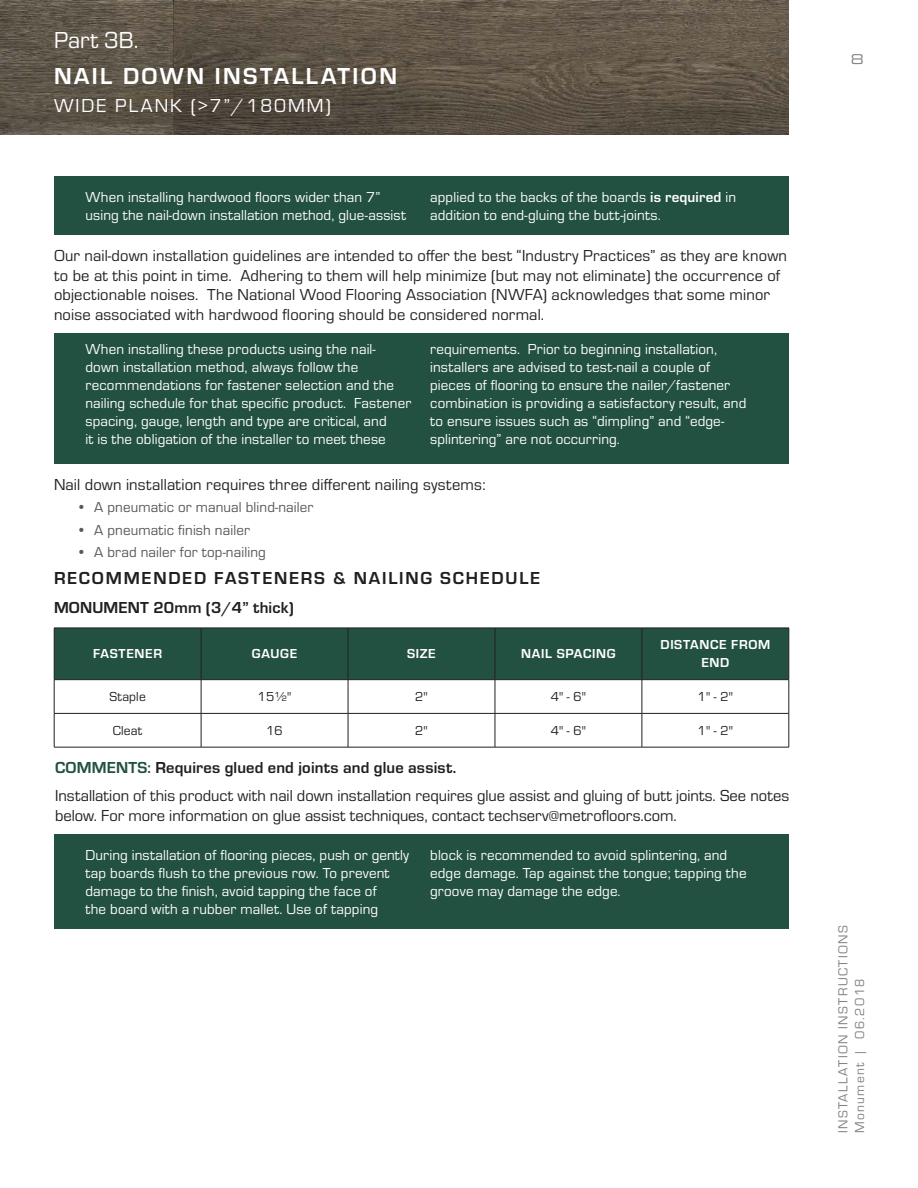
<style>
.page{position:relative;width:918px;height:1188px;background:#fff}
.page>*{position:absolute;margin:0;border:0;box-sizing:border-box;transform-origin:0 0}
.t1{font:700 24px "Eurostile";letter-spacing:.1em;color:#fff}
.t2{font:24px "Eurostile";color:#fff}
.t3{font:19.5px "Eurostile";letter-spacing:.1em;color:#fff}
.t4{font:700 18px "Eurostile";letter-spacing:.1em;color:#231f20}
.t5{font:16.5px/19.5px "Eurostile";letter-spacing:.01em;color:#231f20}
.t6{font:700 16.5px "Eurostile";letter-spacing:.01em;color:#231f20}
.t7{font:15px/18px "Eurostile";letter-spacing:.01em;color:#fff}
.t8{font:15px "Eurostile";letter-spacing:.01em;color:#57585a}
.t9{font:700 13.5px/18px "Eurostile";letter-spacing:.05em;color:#fff;text-align:center}
.t10{font:13.5px "Eurostile";letter-spacing:.01em;color:#231f20}
.t11{font:13.5px/16.5px "Eurostile";letter-spacing:.1em;color:#808285}
.t12{font:13.5px "Eurostile LT Std Ex 2";color:#808285}
.s1{font-weight:700}
.s2{font-weight:700;color:#235141}
</style>
<div class="page">
<img style="left:0;top:0;width:788px;height:135px">
<div style="left:55px;top:629px;width:734px;height:50px;background:#235141"></div>
<hr style="left:642px;top:628px;width:1px;height:51px;background:#231f20">
<hr style="left:642px;top:680px;width:1px;height:33px;background:#231f20">
<hr style="left:642px;top:714px;width:1px;height:33px;background:#231f20">
<hr style="left:495px;top:628px;width:1px;height:51px;background:#231f20">
<hr style="left:495px;top:680px;width:1px;height:33px;background:#231f20">
<hr style="left:495px;top:714px;width:1px;height:33px;background:#231f20">
<hr style="left:54px;top:680px;width:1px;height:33px;background:#231f20">
<hr style="left:789px;top:680px;width:1px;height:33px;background:#231f20">
<hr style="left:495px;top:713px;width:147px;height:1px;background:#231f20">
<hr style="left:642px;top:713px;width:147px;height:1px;background:#231f20">
<hr style="left:789px;top:714px;width:1px;height:33px;background:#231f20">
<hr style="left:201px;top:628px;width:1px;height:51px;background:#231f20">
<hr style="left:348px;top:628px;width:1px;height:51px;background:#231f20">
<hr style="left:201px;top:680px;width:1px;height:33px;background:#231f20">
<hr style="left:348px;top:680px;width:1px;height:33px;background:#231f20">
<hr style="left:201px;top:714px;width:1px;height:33px;background:#231f20">
<hr style="left:348px;top:714px;width:1px;height:33px;background:#231f20">
<hr style="left:54px;top:628px;width:147px;height:1px;background:#231f20">
<hr style="left:54px;top:628px;width:1px;height:51px;background:#231f20">
<hr style="left:201px;top:628px;width:147px;height:1px;background:#231f20">
<hr style="left:348px;top:628px;width:147px;height:1px;background:#231f20">
<hr style="left:495px;top:628px;width:147px;height:1px;background:#231f20">
<hr style="left:642px;top:628px;width:147px;height:1px;background:#231f20">
<hr style="left:789px;top:628px;width:1px;height:51px;background:#231f20">
<hr style="left:54px;top:679px;width:147px;height:1px;background:#231f20">
<hr style="left:201px;top:679px;width:147px;height:1px;background:#231f20">
<hr style="left:348px;top:679px;width:147px;height:1px;background:#231f20">
<hr style="left:495px;top:679px;width:147px;height:1px;background:#231f20">
<hr style="left:642px;top:679px;width:147px;height:1px;background:#231f20">
<hr style="left:54px;top:713px;width:147px;height:1px;background:#231f20">
<hr style="left:54px;top:714px;width:1px;height:33px;background:#231f20">
<hr style="left:201px;top:713px;width:147px;height:1px;background:#231f20">
<hr style="left:348px;top:713px;width:147px;height:1px;background:#231f20">
<hr style="left:54px;top:747px;width:147px;height:1px;background:#231f20">
<hr style="left:201px;top:747px;width:147px;height:1px;background:#231f20">
<hr style="left:348px;top:747px;width:147px;height:1px;background:#231f20">
<hr style="left:495px;top:747px;width:147px;height:1px;background:#231f20">
<hr style="left:642px;top:747px;width:147px;height:1px;background:#231f20">
<div style="left:54px;top:177px;width:734px;height:58px;background:#235141"></div>
<div style="left:54px;top:835px;width:734px;height:94px;background:#235141"></div>
<div style="left:54px;top:333px;width:734px;height:131px;background:#235141"></div>
<h1 class="t2" style="left:54px;top:25px;width:86px">Part 3B.</h1>
<h1 class="t1" style="left:54px;top:59px;width:345px">NAIL DOWN INSTALLATION</h1>
<h2 class="t3" style="left:54px;top:93px;width:278px">WIDE PLANK (&gt;7”/180MM)</h2>
<p class="t7" style="left:86px;top:187px;width:322px">When installing hardwood floors wider than 7” using the nail-down installation method, glue-assist</p>
<p class="t7" style="left:430px;top:187px;width:307px">applied to the backs of the boards <span class="s1">is required</span> in addition to end-gluing the butt-joints.</p>
<p class="t5" style="left:54px;top:245px;width:735px">Our nail-down installation guidelines are intended to offer the best “Industry Practices” as they are known to be at this point in time. Adhering to them will help minimize (but may not eliminate) the occurrence of objectionable noises. The National Wood Flooring Association (NWFA) acknowledges that some minor noise associated with hardwood flooring should be considered normal.</p>
<p class="t7" style="left:86px;top:340px;width:327px">When installing these products using the nail&shy;down installation method, always follow the recommendations for fastener selection and the nailing schedule for that specific product. Fastener spacing, gauge, length and type are critical, and<br>it is the obligation of the installer to meet these</p>
<p class="t7" style="left:430px;top:340px;width:318px">requirements. Prior to beginning installation, installers are advised to test-nail a couple of pieces of flooring to ensure the nailer/fastener combination is providing a satisfactory result, and to ensure issues such as “dimpling” and “edge&shy;splintering” are not occurring.</p>
<p class="t5" style="left:54px;top:474px;width:433px">Nail down installation requires three different nailing systems:</p>
<p class="t8" style="left:76px;top:498px;width:238px">• A pneumatic or manual blind-nailer</p>
<p class="t8" style="left:76px;top:520px;width:175px">• A pneumatic finish nailer</p>
<p class="t8" style="left:76px;top:543px;width:191px">• A brad nailer for top-nailing</p>
<p class="t4" style="left:54px;top:566px;width:488px">RECOMMENDED FASTENERS &amp; NAILING SCHEDULE</p>
<p class="t6" style="left:54px;top:595px;width:241px">MONUMENT 20mm (3/4” thick)</p>
<p class="t9" style="left:93px;top:644px;width:70px">FASTENER</p>
<p class="t9" style="left:252px;top:644px;width:47px">GAUGE</p>
<p class="t9" style="left:407px;top:644px;width:30px">SIZE</p>
<p class="t9" style="left:521px;top:644px;width:96px">NAIL SPACING</p>
<p class="t9" style="left:661px;top:635px;width:111px">DISTANCE FROM<br>END</p>
<p class="t10" style="left:109px;top:688px;width:38px">Staple</p>
<p class="t10" style="left:258px;top:688px;width:35px">15½"</p>
<p class="t10" style="left:415px;top:688px;width:14px">2"</p>
<p class="t10" style="left:551px;top:688px;width:37px">4" - 6"</p>
<p class="t10" style="left:698px;top:688px;width:37px">1" - 2"</p>
<p class="t10" style="left:113px;top:721px;width:31px">Cleat</p>
<p class="t10" style="left:266px;top:721px;width:18px">16</p>
<p class="t10" style="left:415px;top:721px;width:14px">2"</p>
<p class="t10" style="left:551px;top:721px;width:37px">4" - 6"</p>
<p class="t10" style="left:698px;top:721px;width:37px">1" - 2"</p>
<p class="t5" style="left:55px;top:753px;width:736px;line-height:28.2px"><span class="s2">COMMENTS:</span> <span class="s1">Requires glued end joints and glue assist.<br></span>Installation of this product with nail down installation requires glue assist and gluing of butt joints. See notes</p>
<p class="t5" style="left:55px;top:805px;width:623px">below. For more information on glue assist techniques, contact techserv@metrofloors.com.</p>
<p class="t7" style="left:86px;top:845px;width:325px">During installation of flooring pieces, push or gently tap boards flush to the previous row. To prevent damage to the finish, avoid tapping the face of<br>the board with a rubber mallet. Use of tapping</p>
<p class="t7" style="left:430px;top:845px;width:318px">block is recommended to avoid splintering, and edge damage. Tap against the tongue; tapping the groove may damage the edge.</p>
<p class="t12" style="left:851px;top:50px;width:15px">8</p>
<p class="t11" style="left:834px;top:1133px;width:209px;rotate:-90deg">INSTALLATION INSTRUCTIONS<br>Monument | 06.2018</p>
</div>
